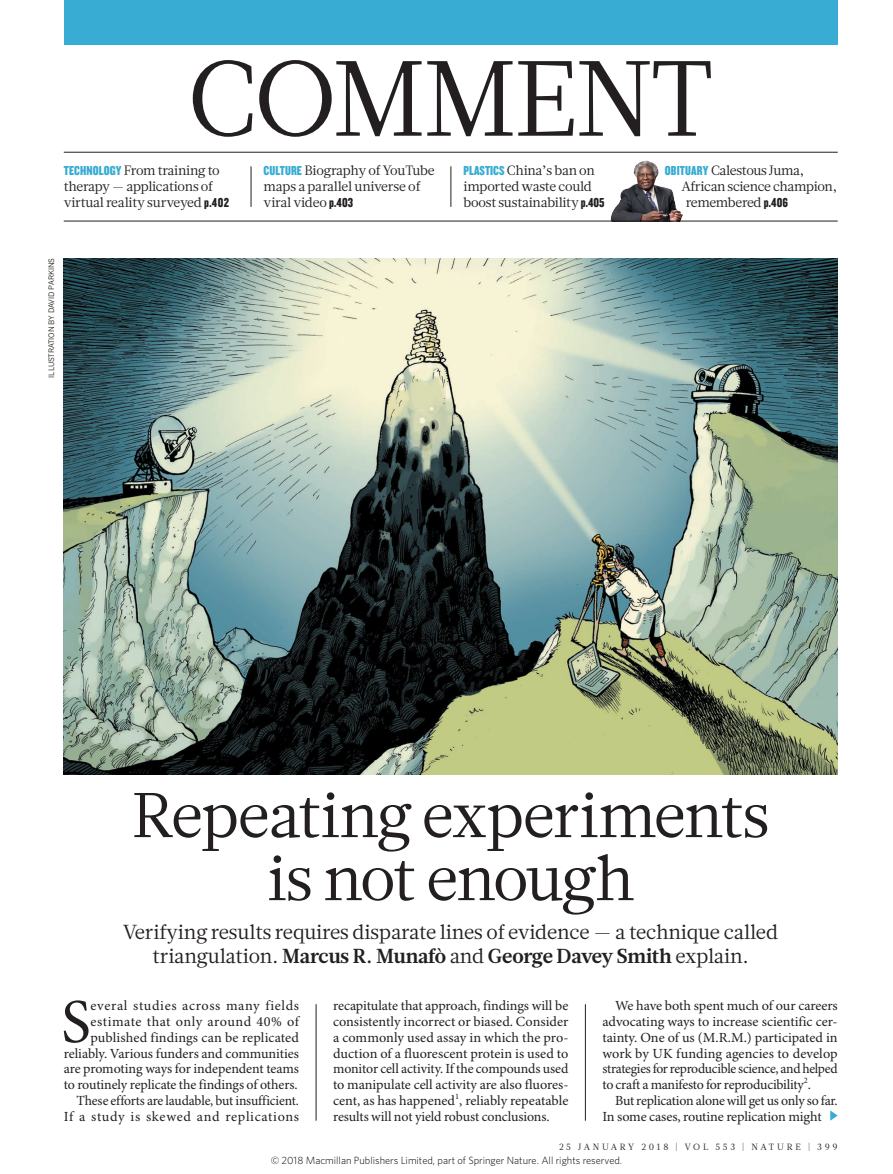
<style>
.page{position:relative;width:893px;height:1174px;background:#fff}
.page>*{position:absolute;margin:0;border:0;box-sizing:border-box;transform-origin:0 0}
.SECTION_HEADING{font:106.5px "Glosa Math";letter-spacing:-.025em;color:#231f20}
.HEAD_42{font:63px/63px "Glosa Math";letter-spacing:-.025em;color:#231f20;text-align:center}
.BODY_DROP_CAP{font:62.4px "Minion Pro";color:#231f20}
.INTRO{font:20.25px/23.7px "Glosa Math";letter-spacing:-.005em;color:#231f20;text-align:center}
.BODY_INDENT{font:13.95px/15.8px "Minion Pro";letter-spacing:-.01em;color:#231f20;text-align:justify}
.BODY_DROP_CAP-2{font:13.95px/15.8px "Minion Pro";color:#231f20;text-align:right}
.MINI_TOC_TEXT{font:13.5px/15.8px "Glosa Math";letter-spacing:-.02em;color:#231f20}
.t1{font:300 10.5px "Whitney";color:#000}
.t2{font:9px "Glosa Math";letter-spacing:.3em;color:#231f20}
.PIC_CREDIT{font:7.5px "News Gothic MTOT";color:#231f20}
.s1{font-family:"Knockout 69 Full Liteweight";color:#38acd2}
.s2{font-family:"Knockout 69 Full Liteweight"}
.s3{font-weight:700}
</style>
<div class="page">
<hr style="left:251px;top:166px;width:1px;height:41px;background:#231f20">
<img style="left:609px;top:160px;width:75px;height:61px">
<svg style="left:830px;top:1110px;width:8px;height:10px"></svg>
<img style="left:64px;top:258px;width:774px;height:516px">
<div style="left:64px;top:0;width:774px;height:45px;background:#38acd2"></div>
<hr style="left:64px;top:152px;width:774px;height:1px;background:#231f20">
<hr style="left:64px;top:221px;width:774px;height:1px;background:#231f20">
<hr style="left:451px;top:166px;width:1px;height:41px;background:#231f20">
<hr style="left:316px;top:1004px;width:1px;height:116px;background:#231f20">
<hr style="left:585px;top:1004px;width:1px;height:116px;background:#231f20">
<p class="SECTION_HEADING" style="left:187px;top:29px;width:528px">COMMENT</p>
<p class="MINI_TOC_TEXT" style="left:64px;top:163px;width:167px"><span class="s1">TECHNOLOGY</span> From training to therapy — applications of virtual reality surveyed <span class="s2">p.402</span></p>
<p class="MINI_TOC_TEXT" style="left:264px;top:163px;width:173px"><span class="s1">CULTURE</span> Biography of YouTube maps a parallel universe of viral video <span class="s2">p.403</span></p>
<p class="MINI_TOC_TEXT" style="left:463px;top:163px;width:143px"><span class="s1">PLASTICS</span> China’s ban on imported waste could boost sustainability <span class="s2">p.405</span></p>
<p class="MINI_TOC_TEXT" style="left:665px;top:163px;width:141px"><span class="s1">OBITUARY</span> Calestous Juma,</p>
<p class="MINI_TOC_TEXT" style="left:681px;top:179px;width:157px">African science champion,</p>
<p class="MINI_TOC_TEXT" style="left:686px;top:194px;width:104px">remembered <span class="s2">p.406</span></p>
<p class="PIC_CREDIT" style="left:47px;top:377px;width:121px;rotate:-90deg">ILLUSTRATION BY DAVID PARKINS</p>
<p class="HEAD_42" style="left:132px;top:784px;width:639px">Repeating experiments is not enough</p>
<p class="INTRO" style="left:123px;top:920px;width:656px">Verifying results requires disparate lines of evidence — a technique called triangulation. <span class="s3">Marcus R. Munafò</span> and <span class="s3">George Davey Smith</span> explain.</p>
<p class="BODY_DROP_CAP" style="left:61px;top:984px;width:31px">S</p>
<p class="BODY_DROP_CAP-2" style="left:64px;top:998px;width:237px">everal studies across many fields estimate that only around 40% of published findings can be replicated reliably. Various funders and communities are promoting ways for independent teams to routinely replicate the findings of others.</p>
<p class="BODY_INDENT" style="left:64px;top:1093px;width:237px;text-align:right">These efforts are laudable, but insufficient.<br>If a study is skewed and replications</p>
<p class="BODY_INDENT" style="left:333px;top:998px;width:237px">recapitulate that approach, findings will be consistently incorrect or biased. Consider a commonly used assay in which the pro&shy;duction of a fluorescent protein is used to monitor cell activity. If the compounds used to manipulate cell activity are also fluores&shy;cent, as has happened<sup>1</sup>, reliably repeatable results will not yield robust conclusions.</p>
<p class="BODY_INDENT" style="left:602px;top:998px;width:237px;text-indent:13px">We have both spent much of our careers advocating ways to increase scientific cer&shy;tainty. One of us (M.R.M.) participated in work by UK funding agencies to develop strategies for reproducible science, and helped to craft a manifesto for reproducibility<sup>2</sup>.</p>
<p class="BODY_INDENT" style="left:602px;top:1093px;width:237px;text-indent:13px">But replication alone will get us only so far.<br>In some cases, routine replication might</p>
<p class="t2" style="left:559px;top:1141px;width:280px">25 JANUARY 2018 | VOL 553 | NATURE | 399</p>
<p class="t1" style="left:271px;top:1153px;width:353px">© 2018 Macmillan Publishers Limited, part of Springer Nature. All rights reserved.</p>
</div>
